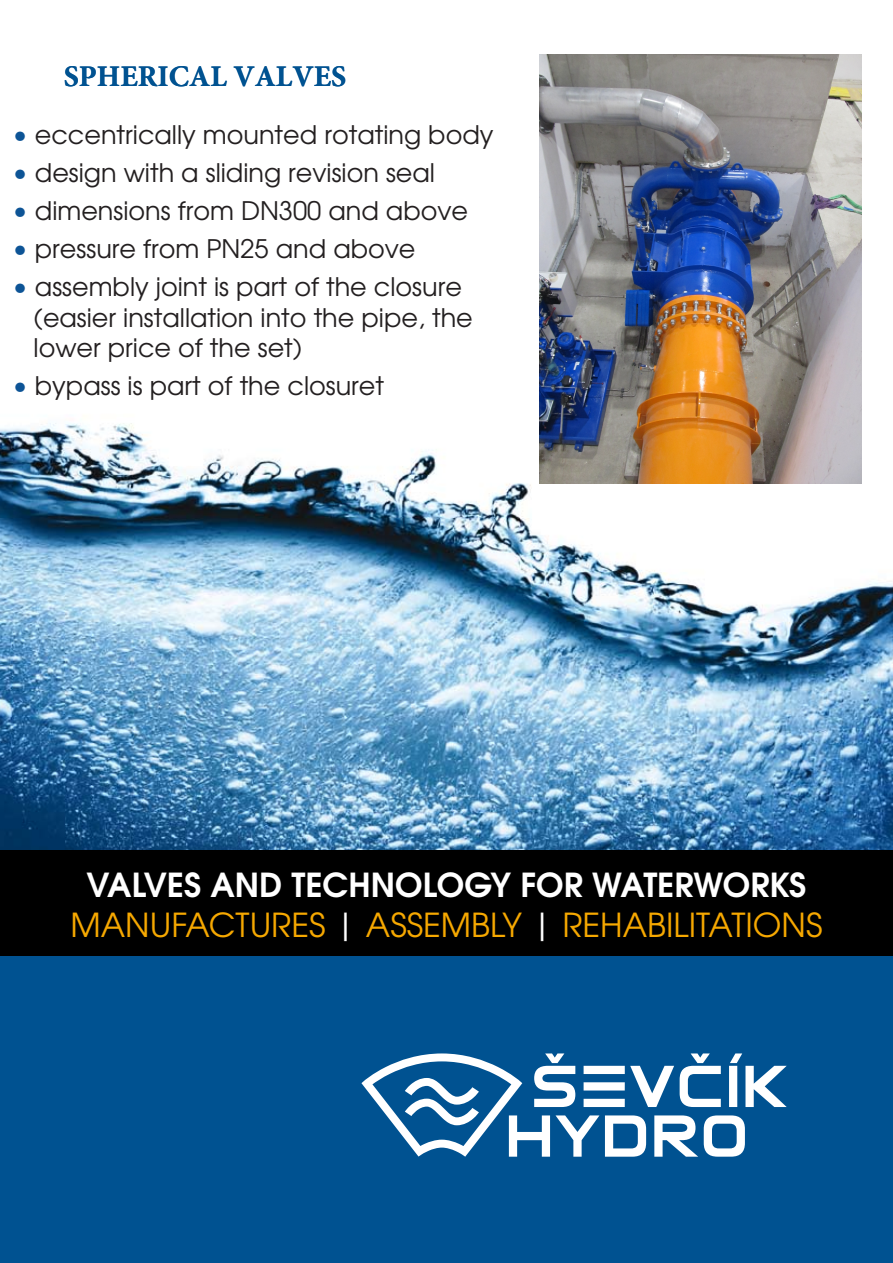
<style>
.page{position:relative;width:893px;height:1263px;background:#fff}
.page>*{position:absolute;margin:0;border:0;box-sizing:border-box;transform-origin:0 0}
.t1{font:33px/39.6px "Te X Gyre Adventor";color:#f6a800;text-align:center}
.t2{font:700 30px "Minion Pro";color:#005291}
.t3{font:25.5px/30.6px "Te X Gyre Adventor";color:#231f20}
.s1{color:#0d5496}
.s2{font-weight:700;color:#fff}
.s3{color:#fff}
</style>
<div class="page">
<img style="left:0;top:276px;width:893px;height:574px">
<div style="left:0;top:850px;width:893px;height:107px;background:#000"></div>
<div style="left:0;top:957px;width:893px;height:306px;background:#005291"></div>
<svg style="left:361px;top:1053px;width:426px;height:104px"></svg>
<img style="left:540px;top:54px;width:322px;height:430px">
<p class="t2" style="left:64px;top:55px;width:284px">SPHERICAL VALVES</p>
<p class="t3" style="left:12px;top:117px;width:483px"><span class="s1">•</span> eccentrically mounted rotating body</p>
<p class="t3" style="left:12px;top:155px;width:424px"><span class="s1">•</span> design with a sliding revision seal</p>
<p class="t3" style="left:12px;top:194px;width:457px"><span class="s1">•</span> dimensions from DN300 and above</p>
<p class="t3" style="left:12px;top:232px;width:405px"><span class="s1">•</span> pressure from PN25 and above</p>
<p class="t3" style="left:34px;top:270px;width:441px;text-indent:-21px"><span class="s1">•</span> assembly joint is part of the closure (easier installation into the pipe, the lower price of the set)</p>
<p class="t3" style="left:12px;top:369px;width:373px"><span class="s1">•</span> bypass is part of the closuret</p>
<p class="t1" style="left:71px;top:863px;width:753px"><span class="s2">VALVES AND TECHNOLOGY FOR WATERWORKS<br></span>MANUFACTURES <span class="s3">|</span> ASSEMBLY <span class="s3">|</span> REHABILITATIONS</p>
</div>
